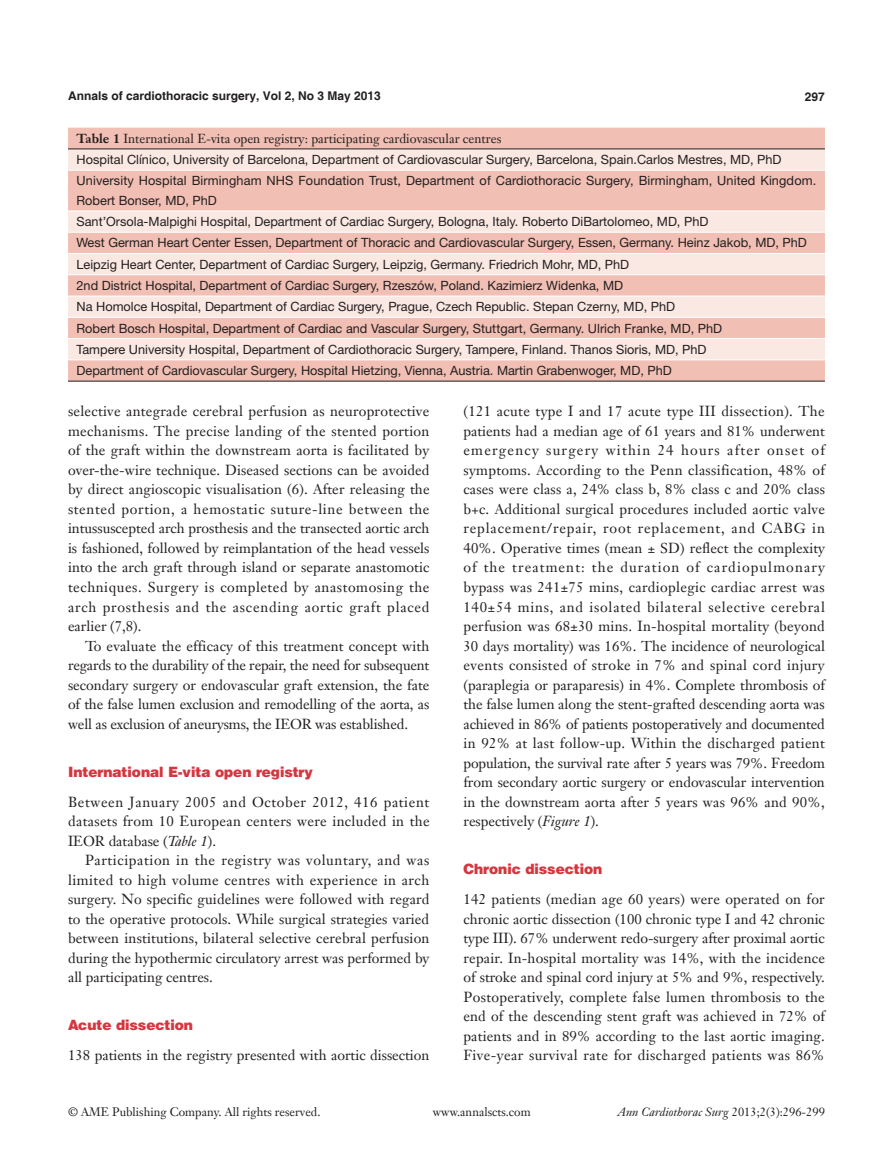
<style>
.page{position:relative;width:893px;height:1170px;background:#fff}
.page>*{position:absolute;margin:0;border:0;box-sizing:border-box;transform-origin:0 0}
.t1{font:14.25px/19.5px "Janson Text LT";color:#231f20;text-align:justify}
.t2{font:900 14.25px "Helvetica";color:#d43740}
.t3{font:12.75px/19.5px "Helvetica Neue LT Pro";color:#231f20}
.t4{font:12.75px "Janson Text LT";color:#231f20}
.t5{font:12px "Janson Text LT";color:#231f20}
.t6{font:700 12px "Helvetica";color:#231f20}
.t7{font:italic 12px "Janson Text LT";color:#231f20}
.s1{font-weight:700}
.s2{font-style:italic}
.s3{font-style:normal}
</style>
<div class="page">
<div style="left:68px;top:128px;width:757px;height:253px;background:#f1bfb3"></div>
<svg style="left:68px;top:149px;width:757px;height:210px;background:#f5d3ca"></svg>
<hr style="left:68px;top:148px;width:757px;height:1px;background:#231f20">
<hr style="left:68px;top:170px;width:757px;height:1px;background:#fff">
<hr style="left:68px;top:210px;width:757px;height:1px;background:#fff">
<hr style="left:68px;top:232px;width:757px;height:1px;background:#fff">
<hr style="left:68px;top:253px;width:757px;height:1px;background:#fff">
<hr style="left:68px;top:274px;width:757px;height:1px;background:#fff">
<hr style="left:68px;top:295px;width:757px;height:1px;background:#fff">
<hr style="left:68px;top:317px;width:757px;height:1px;background:#fff">
<hr style="left:68px;top:338px;width:757px;height:1px;background:#fff">
<hr style="left:68px;top:359px;width:757px;height:1px;background:#fff">
<hr style="left:68px;top:381px;width:757px;height:1px;background:#231f20">
<p class="t6" style="left:68px;top:88px;width:314px">Annals of cardiothoracic surgery, Vol 2, No 3 May 2013</p>
<p class="t6" style="left:805px;top:89px;width:22px">297</p>
<p class="t4" style="left:77px;top:130px;width:426px"><span class="s1">Table 1</span> International E-vita open registry: participating cardiovascular centres</p>
<p class="t3" style="left:77px;top:149px;width:706px">Hospital Clínico, University of Barcelona, Department of Cardiovascular Surgery, Barcelona, Spain.Carlos Mestres, MD, PhD</p>
<p class="t3" style="left:77px;top:171px;width:741px">University Hospital Birmingham NHS Foundation Trust, Department of Cardiothoracic Surgery, Birmingham, United Kingdom.<br>Robert Bonser, MD, PhD</p>
<p class="t3" style="left:77px;top:211px;width:633px">Sant’Orsola-Malpighi Hospital, Department of Cardiac Surgery, Bologna, Italy. Roberto DiBartolomeo, MD, PhD</p>
<p class="t3" style="left:77px;top:233px;width:732px">West German Heart Center Essen, Department of Thoracic and Cardiovascular Surgery, Essen, Germany. Heinz Jakob, MD, PhD</p>
<p class="t3" style="left:77px;top:254px;width:554px">Leipzig Heart Center, Department of Cardiac Surgery, Leipzig, Germany. Friedrich Mohr, MD, PhD</p>
<p class="t3" style="left:77px;top:275px;width:548px">2nd District Hospital, Department of Cardiac Surgery, Rzeszów, Poland. Kazimierz Widenka, MD</p>
<p class="t3" style="left:77px;top:296px;width:600px">Na Homolce Hospital, Department of Cardiac Surgery, Prague, Czech Republic. Stepan Czerny, MD, PhD</p>
<p class="t3" style="left:77px;top:318px;width:647px">Robert Bosch Hospital, Department of Cardiac and Vascular Surgery, Stuttgart, Germany. Ulrich Franke, MD, PhD</p>
<p class="t3" style="left:77px;top:339px;width:631px">Tampere University Hospital, Department of Cardiothoracic Surgery, Tampere, Finland. Thanos Sioris, MD, PhD</p>
<p class="t3" style="left:77px;top:360px;width:597px">Department of Cardiovascular Surgery, Hospital Hietzing, Vienna, Austria. Martin Grabenwoger, MD, PhD</p>
<p class="t1" style="left:68px;top:401px;width:363px">selective antegrade cerebral perfusion as neuroprotective mechanisms. The precise landing of the stented portion of the graft within the downstream aorta is facilitated by over-the-wire technique. Diseased sections can be avoided by direct angioscopic visualisation (6). After releasing the stented portion, a hemostatic suture-line between the intussuscepted arch prosthesis and the transected aortic arch is fashioned, followed by reimplantation of the head vessels into the arch graft through island or separate anastomotic techniques. Surgery is completed by anastomosing the arch prosthesis and the ascending aortic graft placed earlier (7,8).</p>
<p class="t1" style="left:68px;top:635px;width:363px;text-indent:17px">To evaluate the efficacy of this treatment concept with regards to the durability of the repair, the need for subsequent secondary surgery or endovascular graft extension, the fate of the false lumen exclusion and remodelling of the aorta, as well as exclusion of aneurysms, the IEOR was established.</p>
<p class="t2" style="left:68px;top:762px;width:246px">International E-vita open registry</p>
<p class="t1" style="left:68px;top:791px;width:363px">Between January 2005 and October 2012, 416 patient datasets from 10 European centers were included in the IEOR database (<span class="s2">Table 1</span>).</p>
<p class="t1" style="left:68px;top:850px;width:363px;text-indent:17px">Participation in the registry was voluntary, and was limited to high volume centres with experience in arch surgery. No specific guidelines were followed with regard to the operative protocols. While surgical strategies varied between institutions, bilateral selective cerebral perfusion during the hypothermic circulatory arrest was performed by all participating centres.</p>
<p class="t2" style="left:68px;top:1015px;width:127px">Acute dissection</p>
<p class="t1" style="left:68px;top:1045px;width:363px">138 patients in the registry presented with aortic dissection</p>
<p class="t1" style="left:463px;top:401px;width:363px">(121 acute type I and 17 acute type III dissection). The patients had a median age of 61 years and 81% underwent emergency surgery within 24 hours after onset of symptoms. According to the Penn classification, 48% of cases were class a, 24% class b, 8% class c and 20% class b+c. Additional surgical procedures included aortic valve replacement/repair, root replacement, and CABG in 40%. Operative times (mean ± SD) reflect the complexity of the treatment: the duration of cardiopulmonary bypass was 241±75 mins, cardioplegic cardiac arrest was 140±54 mins, and isolated bilateral selective cerebral perfusion was 68±30 mins. In-hospital mortality (beyond 30 days mortality) was 16%. The incidence of neurological events consisted of stroke in 7% and spinal cord injury (paraplegia or paraparesis) in 4%. Complete thrombosis of the false lumen along the stent-grafted descending aorta was achieved in 86% of patients postoperatively and documented in 92% at last follow-up. Within the discharged patient population, the survival rate after 5 years was 79%. Freedom from secondary aortic surgery or endovascular intervention in the downstream aorta after 5 years was 96% and 90%, respectively (<span class="s2">Figure 1</span>).</p>
<p class="t2" style="left:463px;top:859px;width:140px">Chronic dissection</p>
<p class="t1" style="left:463px;top:889px;width:363px">142 patients (median age 60 years) were operated on for chronic aortic dissection (100 chronic type I and 42 chronic type III). 67% underwent redo-surgery after proximal aortic repair. In-hospital mortality was 14%, with the incidence of stroke and spinal cord injury at 5% and 9%, respectively.<br>Postoperatively, complete false lumen thrombosis to the end of the descending stent graft was achieved in 72% of patients and in 89% according to the last aortic imaging.<br>Five-year survival rate for discharged patients was 86%</p>
<p class="t5" style="left:68px;top:1104px;width:254px">© AME Publishing Company. All rights reserved.</p>
<p class="t5" style="left:433px;top:1104px;width:99px">www.annalscts.com</p>
<p class="t7" style="left:618px;top:1104px;width:209px">Ann Cardiothorac Surg <span class="s3">2013;2(3):296-299</span></p>
</div>
